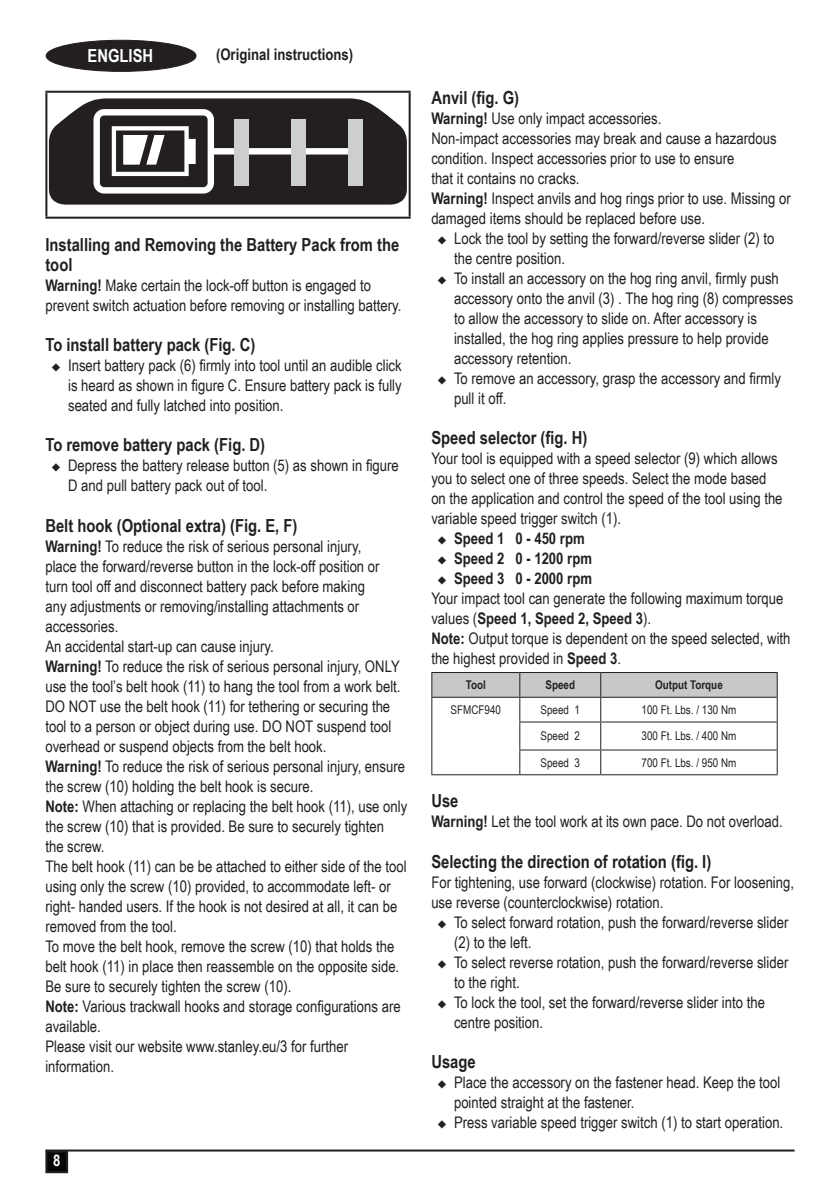
<style>
.page{position:relative;width:840px;height:1191px;background:#fff}
.page>*{position:absolute;margin:0;border:0;box-sizing:border-box;transform-origin:0 0}
.t1{font:700 18px/20px "Arial Narrow";color:#231f20}
.t2{font:700 18px "Arial Narrow";color:#fff}
.body{font:16px/20px "Arial Narrow";color:#231f20}
.bullet1{font:16px/20px "Arial Narrow";color:#231f20}
.bullet1-2{font:700 16px "Arial Narrow";color:#231f20}
.t3{font:700 16px "Arial Narrow";color:#fff}
.Body2{font:12px "Arial Narrow";color:#231f20}
.Body2-2{font:700 12px "Arial Narrow";color:#231f20}
.s1{font-weight:700}
</style>
<div class="page">
<hr style="left:45px;top:1149px;width:749px;height:2px;background:#231f20">
<div style="left:46px;top:1151px;width:21px;height:21px;background:#060606"></div>
<div style="left:45px;top:1150px;width:23px;height:23px;border:2px solid #231f20"></div>
<div style="left:46px;top:40px;width:150px;height:31px;background:#231f20;border-radius:50%"></div>
<div style="left:46px;top:40px;width:150px;height:32px;border:1px solid #231f20;border-radius:50%"></div>
<hr style="left:45px;top:91px;width:365px;height:2px;background:#231f20">
<hr style="left:45px;top:93px;width:2px;height:124px;background:#231f20">
<hr style="left:408px;top:93px;width:2px;height:124px;background:#231f20">
<hr style="left:45px;top:217px;width:365px;height:2px;background:#231f20">
<svg style="left:49px;top:98px;width:357px;height:107px"></svg>
<div style="left:235px;top:119px;width:14px;height:67px;background:#cdced0"></div>
<div style="left:291px;top:119px;width:14px;height:67px;background:#cdced0"></div>
<div style="left:348px;top:119px;width:14px;height:67px;background:#cdced0"></div>
<hr style="left:431px;top:774px;width:88px;height:1px;background:#231f20">
<hr style="left:519px;top:774px;width:81px;height:1px;background:#231f20">
<hr style="left:600px;top:774px;width:177px;height:1px;background:#231f20">
<svg style="left:431px;top:672px;width:346px;height:102px"></svg>
<hr style="left:431px;top:697px;width:88px;height:1px;background:#231f20">
<hr style="left:519px;top:697px;width:81px;height:1px;background:#231f20">
<hr style="left:600px;top:697px;width:177px;height:1px;background:#231f20">
<p class="t2" style="left:87px;top:42px;width:67px">ENGLISH</p>
<p class="bullet1-2" style="left:216px;top:42px;width:139px">(Original instructions)</p>
<p class="t1" style="left:45px;top:234px;width:355px">Installing and Removing the Battery Pack from the tool</p>
<p class="body" style="left:45px;top:275px;width:357px"><span class="s1">Warning!</span> Make certain the lock-off button is engaged to prevent switch actuation before removing or installing battery.</p>
<p class="t1" style="left:45px;top:334px;width:211px">To install battery pack (Fig. C)</p>
<p class="bullet1" style="left:68px;top:355px;width:335px;text-align:justify;text-indent:-17px">◆ Insert battery pack (6) firmly into tool until an audible click is heard as shown in figure C. Ensure battery pack is fully seated and fully latched into position.</p>
<p class="t1" style="left:45px;top:434px;width:221px">To remove battery pack (Fig. D)</p>
<p class="bullet1" style="left:68px;top:455px;width:332px;text-indent:-17px">◆ Depress the battery release button (5) as shown in figure<br>D and pull battery pack out of tool.</p>
<p class="t1" style="left:45px;top:514px;width:253px">Belt hook (Optional extra) (Fig. E, F)</p>
<p class="body" style="left:45px;top:535px;width:335px"><span class="s1">Warning!</span> To reduce the risk of serious personal injury, place the forward/reverse button in the lock-off position or turn tool off and disconnect battery pack before making any adjustments or removing/installing attachments or accessories.</p>
<p class="body" style="left:45px;top:635px;width:230px">An accidental start-up can cause injury.</p>
<p class="body" style="left:45px;top:655px;width:356px"><span class="s1">Warning!</span> To reduce the risk of serious personal injury, ONLY use the tool’s belt hook (11) to hang the tool from a work belt.<br>DO NOT use the belt hook (11) for tethering or securing the tool to a person or object during use. DO NOT suspend tool overhead or suspend objects from the belt hook.</p>
<p class="body" style="left:45px;top:755px;width:361px"><span class="s1">Warning!</span> To reduce the risk of serious personal injury, ensure the screw (10) holding the belt hook is secure.</p>
<p class="body" style="left:45px;top:795px;width:363px"><span class="s1">Note:</span> When attaching or replacing the belt hook (11), use only the screw (10) that is provided. Be sure to securely tighten<br>the screw.</p>
<p class="body" style="left:45px;top:855px;width:362px">The belt hook (11) can be be attached to either side of the tool</p>
<p class="body" style="left:45px;top:875px;width:346px">using only the screw (10) provided, to accommodate left- or</p>
<p class="body" style="left:45px;top:895px;width:353px">right- handed users. If the hook is not desired at all, it can be</p>
<p class="body" style="left:45px;top:915px;width:133px">removed from the tool.</p>
<p class="body" style="left:45px;top:935px;width:350px">To move the belt hook, remove the screw (10) that holds the</p>
<p class="body" style="left:45px;top:955px;width:355px">belt hook (11) in place then reassemble on the opposite side.<br>Be sure to securely tighten the screw (10).</p>
<p class="body" style="left:45px;top:995px;width:356px"><span class="s1">Note:</span> Various trackwall hooks and storage configurations are available.</p>
<p class="body" style="left:45px;top:1035px;width:304px">Please visit our website www.stanley.eu/3 for further information.</p>
<p class="t3" style="left:53px;top:1148px;width:9px">8</p>
<p class="t1" style="left:431px;top:86px;width:89px">Anvil (fig. G)</p>
<p class="body" style="left:431px;top:107px;width:346px"><span class="s1">Warning!</span> Use only impact accessories.<br>Non-impact accessories may break and cause a hazardous</p>
<p class="body" style="left:431px;top:147px;width:304px">condition. Inspect accessories prior to use to ensure</p>
<p class="body" style="left:431px;top:167px;width:150px">that it contains no cracks.</p>
<p class="body" style="left:431px;top:187px;width:361px"><span class="s1">Warning!</span> Inspect anvils and hog rings prior to use. Missing or damaged items should be replaced before use.</p>
<p class="bullet1" style="left:454px;top:227px;width:322px;text-indent:-17px">◆ Lock the tool by setting the forward/reverse slider (2) to the centre position.</p>
<p class="bullet1" style="left:437px;top:267px;width:343px">◆ To install an accessory on the hog ring anvil, firmly push</p>
<p class="bullet1" style="left:454px;top:287px;width:340px">accessory onto the anvil (3) . The hog ring (8) compresses to allow the accessory to slide on. After accessory is installed, the hog ring applies pressure to help provide</p>
<p class="bullet1" style="left:454px;top:347px;width:119px">accessory retention.</p>
<p class="bullet1" style="left:437px;top:367px;width:345px">◆ To remove an accessory, grasp the accessory and firmly</p>
<p class="bullet1" style="left:454px;top:387px;width:54px">pull it off.</p>
<p class="t1" style="left:431px;top:427px;width:157px">Speed selector (fig. H)</p>
<p class="body" style="left:431px;top:448px;width:347px">Your tool is equipped with a speed selector (9) which allows</p>
<p class="body" style="left:431px;top:468px;width:352px">you to select one of three speeds. Select the mode based on the application and control the speed of the tool using the variable speed trigger switch (1).</p>
<p class="bullet1-2" style="left:437px;top:526px;width:149px">◆ Speed 1 0 - 450 rpm</p>
<p class="bullet1-2" style="left:437px;top:546px;width:156px">◆ Speed 2 0 - 1200 rpm</p>
<p class="bullet1-2" style="left:437px;top:566px;width:156px">◆ Speed 3 0 - 2000 rpm</p>
<p class="bullet1" style="left:431px;top:588px;width:353px">Your impact tool can generate the following maximum torque values (<span class="s1">Speed 1, Speed 2, Speed 3</span>).</p>
<p class="bullet1" style="left:431px;top:628px;width:360px"><span class="s1">Note:</span> Output torque is dependent on the speed selected, with the highest provided in <span class="s1">Speed 3</span>.</p>
<p class="Body2-2" style="left:465px;top:676px;width:22px">Tool</p>
<p class="Body2-2" style="left:545px;top:676px;width:31px">Speed</p>
<p class="Body2-2" style="left:654px;top:676px;width:69px">Output Torque</p>
<p class="Body2" style="left:450px;top:701px;width:52px">SFMCF940</p>
<p class="Body2" style="left:540px;top:701px;width:41px">Speed 1</p>
<p class="Body2" style="left:641px;top:701px;width:96px">100 Ft. Lbs. / 130 Nm</p>
<p class="Body2" style="left:540px;top:727px;width:41px">Speed 2</p>
<p class="Body2" style="left:641px;top:727px;width:96px">300 Ft. Lbs. / 400 Nm</p>
<p class="Body2" style="left:540px;top:753px;width:41px">Speed 3</p>
<p class="Body2" style="left:641px;top:753px;width:96px">700 Ft. Lbs. / 950 Nm</p>
<p class="t1" style="left:431px;top:790px;width:29px">Use</p>
<p class="body" style="left:431px;top:811px;width:353px"><span class="s1">Warning!</span> Let the tool work at its own pace. Do not overload.</p>
<p class="t1" style="left:431px;top:850px;width:281px">Selecting the direction of rotation (fig. I)</p>
<p class="body" style="left:431px;top:871px;width:364px">For tightening, use forward (clockwise) rotation. For loosening, use reverse (counterclockwise) rotation.</p>
<p class="bullet1" style="left:454px;top:911px;width:335px;text-indent:-17px">◆ To select forward rotation, push the forward/reverse slider (2) to the left.</p>
<p class="bullet1" style="left:454px;top:951px;width:335px;text-indent:-17px">◆ To select reverse rotation, push the forward/reverse slider to the right.</p>
<p class="bullet1" style="left:454px;top:991px;width:312px;text-indent:-17px">◆ To lock the tool, set the forward/reverse slider into the centre position.</p>
<p class="t1" style="left:431px;top:1050px;width:46px">Usage</p>
<p class="bullet1" style="left:437px;top:1071px;width:345px">◆ Place the accessory on the fastener head. Keep the tool</p>
<p class="bullet1" style="left:454px;top:1091px;width:182px">pointed straight at the fastener.</p>
<p class="bullet1" style="left:437px;top:1111px;width:347px">◆ Press variable speed trigger switch (1) to start operation.</p>
</div>
